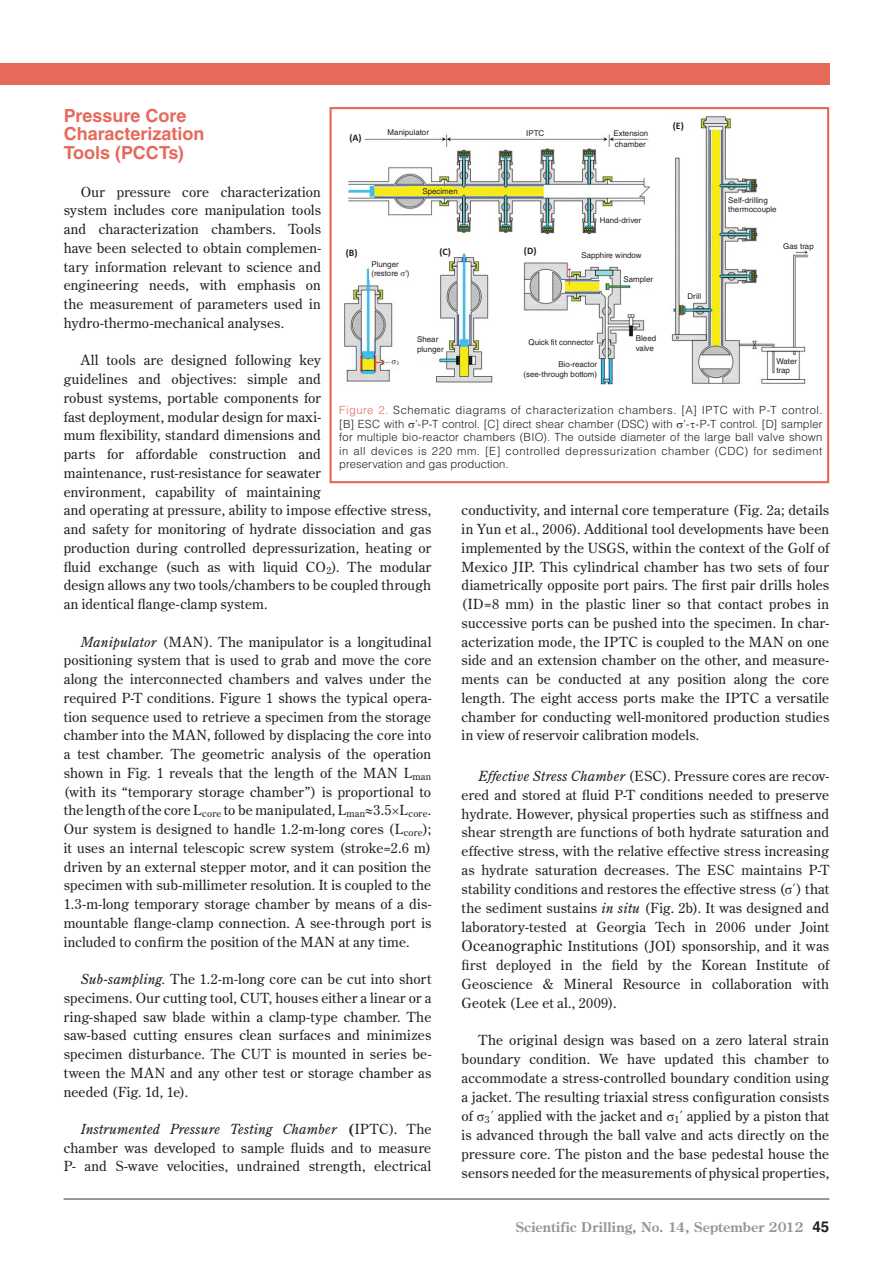
<style>
.page{position:relative;width:893px;height:1263px;background:#fff}
.page>*{position:absolute;margin:0;border:0;box-sizing:border-box;transform-origin:0 0}
.t1{font:700 18px/18.8px "Helvetica LT Std";color:#e66a5b}
.t2{font:13.8px/18.8px "Century Old Style Std";letter-spacing:.015em;color:#231f20;text-align:justify}
.t3{font:700 13.5px "Century Old Style Std";letter-spacing:.01em;color:#939598}
.t4{font:300 11.25px/13.5px "Helvetica LT Std";letter-spacing:.01em;color:#231f20;text-align:justify}
.t5{font:700 9.9px "Calibri";color:#231f20}
.t6{font:7.95px/9.6px "Helvetica LT Std";color:#231f20}
.s1{font-style:italic}
.s2{font-weight:700}
.s3{color:#e66a5b}
.s4{font-family:"Times New Roman"}
.s5{font-size:13.95px}
.s6{font-size:15px}
.s7{font-family:"Times New Roman";font-size:13.95px}
.s8{font-family:"Helvetica LT Std";font-size:15px;color:#231f20}
</style>
<div class="page">
<div style="left:0;top:64px;width:829px;height:21px;background:#e66a5b"></div>
<hr style="left:64px;top:1198px;width:765px;height:2px;background:#939598">
<div style="left:329px;top:107px;width:500px;height:376px;border:2px solid #e66a5b"></div>
<img style="left:344px;top:114px;width:465px;height:271px">
<div style="left:344px;top:119px;width:25px;height:14px;background:#fff"></div>
<div style="left:385px;top:129px;width:47px;height:9px;background:#fff"></div>
<div style="left:407px;top:187px;width:46px;height:8px;background:#f6eb13"></div>
<div style="left:519px;top:127px;width:32px;height:10px;background:#fff"></div>
<div style="left:614px;top:128px;width:35px;height:10px;background:#fff"></div>
<div style="left:615px;top:140px;width:31px;height:10px;background:#fff"></div>
<div style="left:370px;top:259px;width:43px;height:21px;background:#fff"></div>
<div style="left:346px;top:248px;width:20px;height:13px;background:#fff"></div>
<div style="left:433px;top:249px;width:19px;height:10px;background:#fff"></div>
<div style="left:520px;top:247px;width:26px;height:13px;background:#fff"></div>
<div style="left:598px;top:215px;width:44px;height:11px;background:#fff"></div>
<div style="left:390px;top:359px;width:17px;height:9px;background:#fff"></div>
<div style="left:414px;top:339px;width:32px;height:19px;background:#fff"></div>
<div style="left:528px;top:337px;width:68px;height:12px;background:#fff"></div>
<div style="left:528px;top:357px;width:32px;height:10px;background:#fff"></div>
<div style="left:528px;top:359px;width:72px;height:23px;background:#fff"></div>
<div style="left:621px;top:275px;width:36px;height:9px;background:#fff"></div>
<div style="left:579px;top:252px;width:63px;height:14px;background:#fff"></div>
<div style="left:633px;top:331px;width:26px;height:17px;background:#fff"></div>
<div style="left:683px;top:291px;width:22px;height:11px;background:#fff"></div>
<div style="left:775px;top:356px;width:22px;height:21px;background:#fff"></div>
<div style="left:779px;top:239px;width:31px;height:10px;background:#fff"></div>
<div style="left:728px;top:194px;width:49px;height:17px;background:#fff"></div>
<div style="left:664px;top:119px;width:24px;height:12px;background:#fff"></div>
<h1 class="t1" style="left:64px;top:107px;width:142px">Pressure Core<br>Characterization<br>Tools (PCCTs)</h1>
<p class="t2" style="left:64px;top:183px;width:259px;text-indent:17px">Our pressure core characterization system includes core manipulation tools and characterization chambers. Tools have been selected to obtain complemen&shy;tary information relevant to science and engineering needs, with emphasis on the measurement of parameters used in hydro-thermo-mechanical analyses.</p>
<p class="t2" style="left:64px;top:352px;width:369px;text-align:left;text-indent:17px">All tools are designed following key<br>guidelines and objectives: simple and<br>robust systems, portable components for<br>fast deployment, modular design for maxi-<br>mum flexibility, standard dimensions and<br>parts for affordable construction and<br>maintenance, rust-resistance for seawater<br>environment, capability of maintaining<br>and operating at pressure, ability to impose effective stress, and safety for monitoring of hydrate dissociation and gas production during controlled depressurization, heating or fluid exchange (such as with liquid CO<sub>2</sub>). The modular design allows any two tools/chambers to be coupled through an identical flange-clamp system.</p>
<p class="t2" style="left:64px;top:633px;width:369px;text-indent:17px"><span class="s1">Manipulator</span> (MAN). The manipulator is a longitudinal positioning system that is used to grab and move the core along the interconnected chambers and valves under the required P-T conditions. Figure 1 shows the typical opera&shy;tion sequence used to retrieve a specimen from the storage chamber into the MAN, followed by displacing the core into a test chamber. The geometric analysis of the operation shown in Fig. 1 reveals that the length of the MAN L<sub>man </sub>(with its “temporary storage chamber”) is proportional to the length of the core L<sub>core</sub> to be manipulated, L<sub>man</sub> 3.5 L<sub>core</sub>.<br>Our system is designed to handle 1.2-m-long cores (L<sub>core</sub>); it uses an internal telescopic screw system (stroke=2.6 m) driven by an external stepper motor, and it can position the specimen with sub-millimeter resolution. It is coupled to the 1.3-m-long temporary storage chamber by means of a dis&shy;mountable flange-clamp connection. A see-through port is included to confirm the position of the MAN at any time.</p>
<p class="t2" style="left:64px;top:971px;width:369px;text-indent:17px"><span class="s1">Sub-sampling.</span> The 1.2-m-long core can be cut into short specimens. Our cutting tool, CUT, houses either a linear or a ring-shaped saw blade within a clamp-type chamber. The saw-based cutting ensures clean surfaces and minimizes specimen disturbance. The CUT is mounted in series be&shy;tween the MAN and any other test or storage chamber as needed (Fig. 1d, 1e).</p>
<p class="t2" style="left:64px;top:1120px;width:369px;text-indent:17px"><span class="s1">Instrumented Pressure Testing Chamber</span> <span class="s2">(</span>IPTC). The chamber was developed to sample fluids and to measure P- and S-wave velocities, undrained strength, electrical</p>
<p class="t5" style="left:673px;top:119px;width:13px">(E)</p>
<p class="t6" style="left:388px;top:128px;width:43px">Manipulator</p>
<p class="t6" style="left:526px;top:129px;width:20px">IPTC</p>
<p class="t6" style="left:614px;top:128px;width:36px;line-height:11.2px">Extension chamber</p>
<p class="t5" style="left:349px;top:132px;width:14px">(A)</p>
<p class="t6" style="left:422px;top:187px;width:37px">Specimen</p>
<p class="t6" style="left:728px;top:196px;width:50px">Self-drilling thermocouple</p>
<p class="t6" style="left:600px;top:216px;width:43px">Hand-driver</p>
<p class="t6" style="left:783px;top:242px;width:32px">Gas trap</p>
<p class="t5" style="left:346px;top:247px;width:13px">(B)</p>
<p class="t5" style="left:439px;top:246px;width:13px">(C)</p>
<p class="t5" style="left:524px;top:245px;width:14px">(D)</p>
<p class="t6" style="left:581px;top:252px;width:62px">Sapphire window</p>
<p class="t6" style="left:371px;top:260px;width:40px">Plunger (restore ')</p>
<p class="t6" style="left:623px;top:275px;width:31px">Sampler</p>
<p class="t6" style="left:687px;top:292px;width:15px">Drill</p>
<p class="t6" style="left:636px;top:334px;width:22px">Bleed valve</p>
<p class="t6" style="left:417px;top:335px;width:28px">Shear plunger</p>
<p class="t6" style="left:528px;top:338px;width:67px">Quick fit connector</p>
<p class="t6" style="left:523px;top:361px;width:75px;text-align:right">Bio-reactor (see-through bottom)</p>
<p class="t6" style="left:776px;top:357px;width:22px">Water trap</p>
<p class="t4" style="left:339px;top:404px;width:485px"><span class="s3">Figure 2.</span> Schematic diagrams of characterization chambers. [A] IPTC with P-T control. [B] ESC with ’-P-T control. [C] direct shear chamber (DSC) with ’- -P-T control. [D] sampler for multiple bio-reactor chambers (BIO). The outside diameter of the large ball valve shown in all devices is 220 mm. [E] controlled depressurization chamber (CDC) for sediment preservation and gas production.</p>
<p class="t2" style="left:462px;top:502px;width:369px">conductivity, and internal core temperature (Fig. 2a; details in Yun et al., 2006). Additional tool developments have been implemented by the USGS, within the context of the Golf of Mexico JIP. This cylindrical chamber has two sets of four diametrically opposite port pairs. The first pair drills holes (ID=8 mm) in the plastic liner so that contact probes in successive ports can be pushed into the specimen. In char&shy;acterization mode, the IPTC is coupled to the MAN on one side and an extension chamber on the other, and measure&shy;ments can be conducted at any position along the core length. The eight access ports make the IPTC a versatile chamber for conducting well-monitored production studies in view of reservoir calibration models.</p>
<p class="t2" style="left:462px;top:767px;width:369px;text-indent:17px"><span class="s1">Effective Stress Chamber</span> (ESC). Pressure cores are recov&shy;ered and stored at fluid P-T conditions needed to preserve hydrate. However, physical properties such as stiffness and shear strength are functions of both hydrate saturation and effective stress, with the relative effective stress increasing as hydrate saturation decreases. The ESC maintains P-T stability conditions and restores the effective stress (<span class="s4">-</span><span class="s5">´</span>) that the sediment sustains <span class="s1">in situ</span> (Fig. 2b). It was designed and laboratory-tested at Georgia Tech in 2006 under Joint <span class="s6">Oceanographic</span> Institutions (JOI) sponsorship, and it was first deployed in the field by the Korean Institute of Geoscience &amp; Mineral Resource in collaboration with Geotek (Lee et al., 2009).</p>
<p class="t2" style="left:462px;top:1032px;width:369px;text-indent:17px">The original design was based on a zero lateral strain boundary condition. We have updated this chamber to accommodate a stress-controlled boundary condition using a jacket. The resulting triaxial stress configuration consists of <span class="s7">-</span><sub>3</sub>´ applied with the jacket and <span class="s7">-</span><sub>1</sub>´ applied by a piston that is advanced through the ball valve and acts directly on the pressure core. The piston and the base pedestal house the sensors needed for the measurements of physical properties,</p>
<p class="t3" style="left:516px;top:1221px;width:315px">Scientific Drilling, No. 14, September 2012 <span class="s8">45</span></p>
</div>
